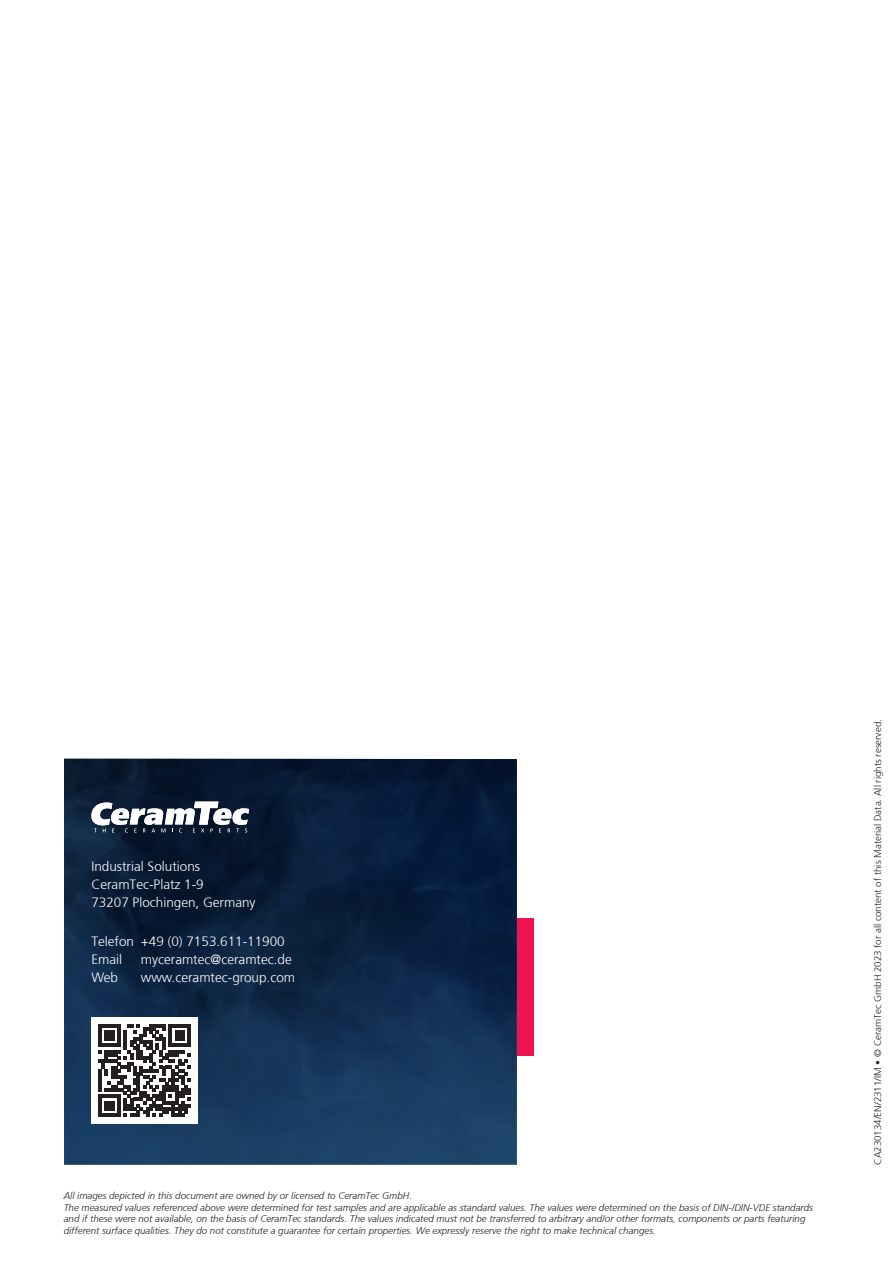
<style>
.page{position:relative;width:893px;height:1263px;background:#fff}
.page>*{position:absolute;margin:0;border:0;box-sizing:border-box;transform-origin:0 0}
.t1{font:300 13.5px/18px "Frutiger";color:#fff}
.t2{font:300 13.5px "Frutiger LT Com";color:#fff}
.t3{font:italic 300 9.75px/11.7px "Frutiger";color:#231f20}
.t4{font:300 9.75px "Frutiger";color:#231f20}
</style>
<div class="page">
<img style="left:64px;top:759px;width:453px;height:406px">
<div style="left:517px;top:918px;width:17px;height:137px;background:#ed1450"></div>
<svg style="left:91px;top:801px;width:158px;height:31px"></svg>
<div style="left:91px;top:1017px;width:107px;height:107px;background:#fff"></div>
<svg style="left:98px;top:1024px;width:93px;height:93px"></svg>
<h1 class="t1" style="left:91px;top:857px;width:166px">Industrial Solutions<br>CeramTec-Platz 1-9<br>73207 Plochingen, Germany</h1>
<h1 class="t1" style="left:91px;top:932px;width:195px">Telefon +49 (0) 7153.611-11900<br>Email</h1>
<h1 class="t2" style="left:141px;top:950px;width:152px">myceramtec@ceramtec.de</h1>
<h1 class="t2" style="left:91px;top:968px;width:28px">Web</h1>
<h1 class="t2" style="left:141px;top:968px;width:156px">www.ceramtec-group.com</h1>
<p class="t3" style="left:64px;top:1190px;width:751px">All images depicted in this document are owned by or licensed to CeramTec GmbH.<br>The measured values referenced above were determined for test samples and are applicable as standard values. The values were determined on the basis of DIN-/DIN-VDE standards and if these were not available, on the basis of CeramTec standards. The values indicated must not be transferred to arbitrary and/or other formats, components or parts featuring different surface qualities. They do not constitute a guarantee for certain properties. We expressly reserve the right to make technical changes.</p>
<p class="t4" style="left:872px;top:1165px;width:447px;rotate:-90deg">CA230134/EN/2311/IM • © CeramTec GmbH 2023 for all content of this Material Data. All rights reserved.</p>
</div>
